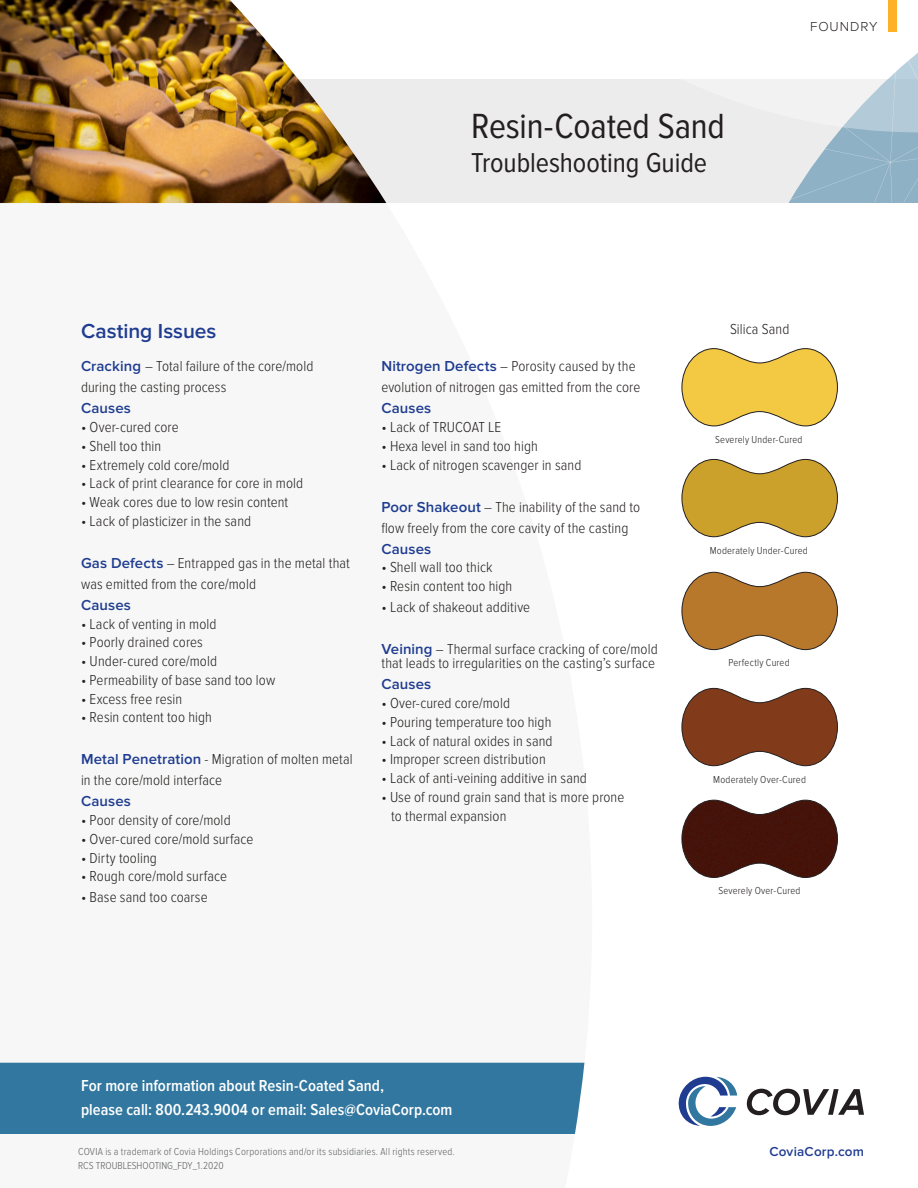
<style>
.page{position:relative;width:918px;height:1188px;background:#fff}
.page>*{position:absolute;margin:0;border:0;box-sizing:border-box;transform-origin:0 0}
.t1{font:36.15px "Proxima Nova Cond";letter-spacing:-.005em;color:#231f20}
.t2{font:28.35px "Proxima Nova Cond";letter-spacing:-.005em;color:#231f20}
.t3{font:600 21px "Proxima Nova";color:#1f3c91}
.t4{font:600 16.5px "Proxima Nova Cond";color:#fff}
.t5{font:300 15px/14.2px "Proxima Nova Cond";letter-spacing:.005em;color:#231f20}
.t6{font:600 15px "Proxima Nova";letter-spacing:.005em;color:#1f3c91}
.t7{font:600 13.5px "Proxima Nova";letter-spacing:.015em;color:#1f3c91}
.t8{font:300 13.5px "Proxima Nova";letter-spacing:.07em;color:#231f20}
.t9{font:300 10.5px "Proxima Nova Cond";letter-spacing:.02em;color:#231f20}
.t10{font:300 10.5px "Proxima Nova Cond";letter-spacing:.02em;color:#5f5f62}
.t11{font:300 10.5px "Proxima Nova Cond";color:#5f5f62}
.s1{font-family:"Proxima Nova";font-weight:600;color:#1f3c91}
</style>
<div class="page">
<div style="left:0;top:1063px;width:584px;height:71px;background:#32779f"></div>
<svg style="left:747px;top:1089px;width:117px;height:26px"></svg>
<svg style="left:679px;top:1077px;width:58px;height:49px"></svg>
<div style="left:0;top:79px;width:918px;height:123px;background:#ececec"></div>
<svg style="left:789px;top:31px;width:129px;height:171px"></svg>
<div style="left:888px;top:0;width:9px;height:31px;background:#feb127"></div>
<img style="left:0;top:0;width:386px;height:203px">
<svg style="left:682px;top:348px;width:156px;height:78px"></svg>
<svg style="left:682px;top:572px;width:156px;height:78px"></svg>
<svg style="left:682px;top:459px;width:156px;height:78px"></svg>
<svg style="left:682px;top:688px;width:156px;height:78px"></svg>
<svg style="left:682px;top:800px;width:156px;height:78px"></svg>
<p class="t1" style="left:471px;top:106px;width:255px">Resin-Coated Sand</p>
<p class="t2" style="left:471px;top:147px;width:237px">Troubleshooting Guide</p>
<p class="t8" style="left:810px;top:19px;width:69px">FOUNDRY</p>
<p class="t3" style="left:81px;top:319px;width:137px">Casting Issues</p>
<p class="t5" style="left:730px;top:322px;width:61px">Silica Sand</p>
<p class="t5" style="left:81px;top:360px;width:234px"><span class="s1">Cracking</span> – Total failure of the core/mold</p>
<p class="t5" style="left:81px;top:381px;width:147px">during the casting process</p>
<p class="t6" style="left:81px;top:400px;width:51px">Causes</p>
<p class="t5" style="left:81px;top:420px;width:99px">• Over-cured core</p>
<p class="t5" style="left:81px;top:439px;width:82px">• Shell too thin</p>
<p class="t5" style="left:81px;top:458px;width:150px">• Extremely cold core/mold</p>
<p class="t5" style="left:81px;top:477px;width:224px">• Lack of print clearance for core in mold</p>
<p class="t5" style="left:81px;top:495px;width:209px">• Weak cores due to low resin content</p>
<p class="t5" style="left:81px;top:514px;width:172px">• Lack of plasticizer in the sand</p>
<p class="t5" style="left:81px;top:556px;width:270px"><span class="s1">Gas Defects</span> – Entrapped gas in the metal that</p>
<p class="t5" style="left:81px;top:577px;width:177px">was emitted from the core/mold</p>
<p class="t6" style="left:81px;top:596px;width:51px">Causes</p>
<p class="t5" style="left:81px;top:617px;width:137px">• Lack of venting in mold</p>
<p class="t5" style="left:81px;top:636px;width:123px">• Poorly drained cores</p>
<p class="t5" style="left:81px;top:654px;width:138px">• Under-cured core/mold</p>
<p class="t5" style="left:81px;top:673px;width:196px">• Permeability of base sand too low</p>
<p class="t5" style="left:81px;top:692px;width:103px">• Excess free resin</p>
<p class="t5" style="left:81px;top:711px;width:133px">• Resin content too high</p>
<p class="t5" style="left:81px;top:753px;width:273px"><span class="s1">Metal Penetration</span> - Migration of molten metal</p>
<p class="t5" style="left:81px;top:774px;width:143px">in the core/mold interface</p>
<p class="t6" style="left:81px;top:793px;width:51px">Causes</p>
<p class="t5" style="left:81px;top:813px;width:151px">• Poor density of core/mold</p>
<p class="t5" style="left:81px;top:832px;width:174px">• Over-cured core/mold surface</p>
<p class="t5" style="left:81px;top:851px;width:77px">• Dirty tooling</p>
<p class="t5" style="left:81px;top:870px;width:148px">• Rough core/mold surface</p>
<p class="t5" style="left:81px;top:891px;width:128px">• Base sand too coarse</p>
<p class="t5" style="left:381px;top:360px;width:256px"><span class="s1">Nitrogen Defects</span> – Porosity caused by the</p>
<p class="t5" style="left:381px;top:381px;width:260px">evolution of nitrogen gas emitted from the core</p>
<p class="t6" style="left:381px;top:400px;width:51px">Causes</p>
<p class="t5" style="left:381px;top:420px;width:122px">• Lack of TRUCOAT LE</p>
<p class="t5" style="left:381px;top:439px;width:158px">• Hexa level in sand too high</p>
<p class="t5" style="left:381px;top:458px;width:202px">• Lack of nitrogen scavenger in sand</p>
<p class="t5" style="left:381px;top:500px;width:260px"><span class="s1">Poor Shakeout</span> – The inability of the sand to</p>
<p class="t5" style="left:381px;top:521px;width:249px">flow freely from the core cavity of the casting</p>
<p class="t6" style="left:381px;top:540px;width:51px">Causes</p>
<p class="t5" style="left:381px;top:561px;width:113px">• Shell wall too thick</p>
<p class="t5" style="left:381px;top:579px;width:133px">• Resin content too high</p>
<p class="t5" style="left:381px;top:600px;width:150px">• Lack of shakeout additive</p>
<p class="t5" style="left:381px;top:642px;width:278px"><span class="s1">Veining</span> – Thermal surface cracking of core/mold that leads to irregularities on the casting’s surface</p>
<p class="t6" style="left:381px;top:676px;width:51px">Causes</p>
<p class="t5" style="left:381px;top:696px;width:130px">• Over-cured core/mold</p>
<p class="t5" style="left:381px;top:715px;width:172px">• Pouring temperature too high</p>
<p class="t5" style="left:381px;top:734px;width:173px">• Lack of natural oxides in sand</p>
<p class="t5" style="left:381px;top:753px;width:166px">• Improper screen distribution</p>
<p class="t5" style="left:381px;top:771px;width:207px">• Lack of anti-veining additive in sand</p>
<p class="t5" style="left:391px;top:788px;width:235px;line-height:19.5px;text-indent:-10px">• Use of round grain sand that is more prone to thermal expansion</p>
<p class="t9" style="left:715px;top:433px;width:89px">Severely Under-Cured</p>
<p class="t9" style="left:710px;top:544px;width:100px">Moderately Under-Cured</p>
<p class="t9" style="left:728px;top:657px;width:63px">Perfectly Cured</p>
<p class="t9" style="left:713px;top:774px;width:94px">Moderately Over-Cured</p>
<p class="t9" style="left:718px;top:885px;width:84px">Severely Over-Cured</p>
<p class="t4" style="left:81px;top:1077px;width:305px">For more information about Resin-Coated Sand,</p>
<p class="t4" style="left:81px;top:1100px;width:373px">please call: 800.243.9004 or email: Sales@CoviaCorp.com</p>
<p class="t10" style="left:78px;top:1146px;width:378px">COVIA is a trademark of Covia Holdings Corporations and/or its subsidiaries. All rights reserved.</p>
<p class="t11" style="left:78px;top:1160px;width:147px">RCS TROUBLESHOOTING_FDY_1.2020</p>
<p class="t7" style="left:769px;top:1144px;width:96px">CoviaCorp.com</p>
</div>
